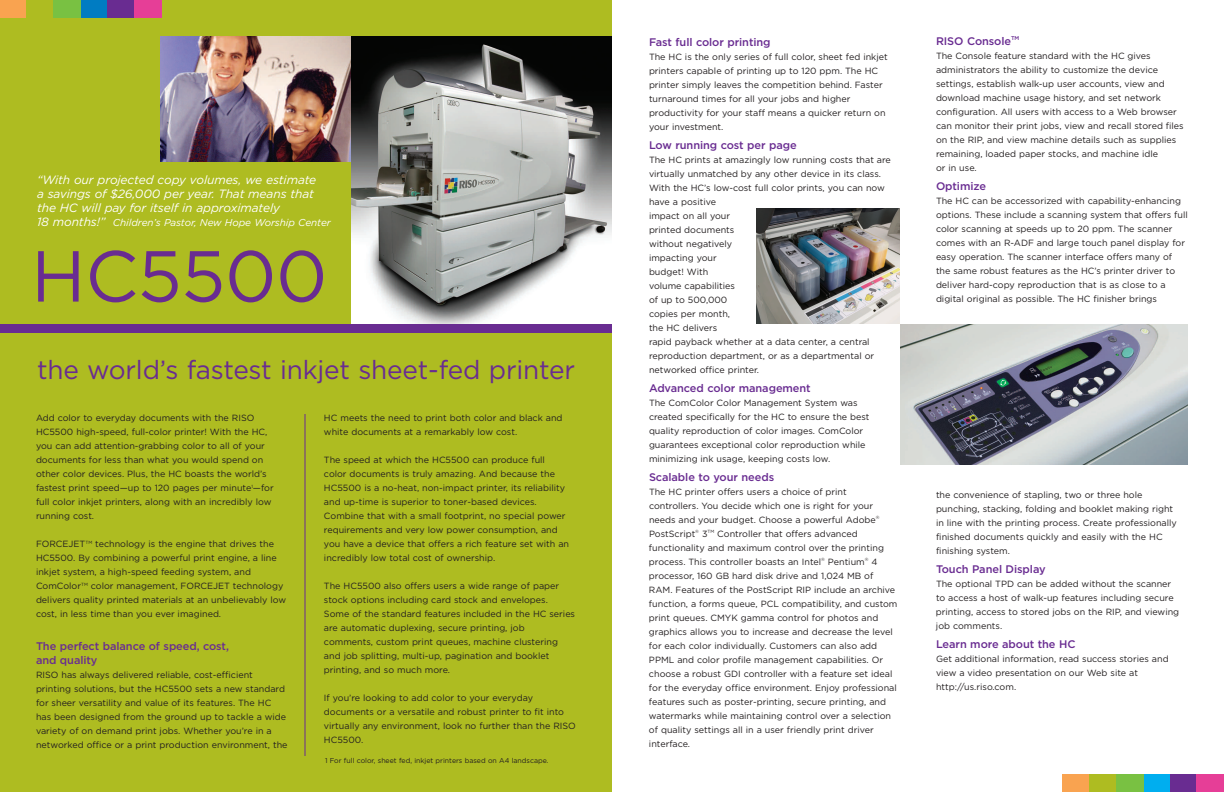
<style>
.page{position:relative;width:1224px;height:792px;background:#fff}
.page>*{position:absolute;margin:0;border:0;box-sizing:border-box;transform-origin:0 0}
.t1{font:72px "Gotham";letter-spacing:-.005em;color:#692c91}
.t2{font:26.2px "Gotham";letter-spacing:-.005em;color:#692c91}
.t3{font:italic 12px/14px "Gotham";letter-spacing:-.005em;color:#fff}
.t4{font:500 11px/14px "Gotham";letter-spacing:-.005em;color:#692c91}
.t5{font:italic 10px "Gotham";letter-spacing:-.005em;color:#fff}
.t6{font:9px/14px "Gotham";color:#231f20}
.t7{font:7px "Gotham";color:#231f20}
.s1{font-size:12px}
</style>
<div class="page">
<div style="left:0;top:0;width:612px;height:792px;background:#aebc21"></div>
<div style="left:0;top:324px;width:612px;height:9px;background:#692c91"></div>
<hr style="left:305px;top:414px;width:1px;height:342px;background:#692c91">
<img style="left:351px;top:36px;width:261px;height:288px">
<img style="left:756px;top:209px;width:144px;height:115px">
<img style="left:900px;top:324px;width:288px;height:141px">
<img style="left:161px;top:36px;width:190px;height:126px">
<div style="left:80px;top:0;width:28px;height:18px;background:#007cc2"></div>
<div style="left:0;top:0;width:27px;height:18px;background:#f9a350"></div>
<div style="left:54px;top:0;width:27px;height:18px;background:#79c142"></div>
<div style="left:107px;top:0;width:28px;height:18px;background:#692c91"></div>
<div style="left:134px;top:0;width:28px;height:18px;background:#e63e97"></div>
<div style="left:1143px;top:774px;width:28px;height:18px;background:#00aeef"></div>
<div style="left:1062px;top:774px;width:28px;height:18px;background:#f9a350"></div>
<div style="left:1090px;top:774px;width:27px;height:18px;background:#aebc21"></div>
<div style="left:1116px;top:774px;width:28px;height:18px;background:#79c142"></div>
<div style="left:1170px;top:774px;width:27px;height:18px;background:#692c91"></div>
<div style="left:1196px;top:774px;width:28px;height:18px;background:#e63e97"></div>
<h3 class="t3" style="left:37px;top:173px;width:281px">“With our projected copy volumes, we estimate a savings of $26,000 per year. That means that the HC will pay for itself in approximately</h3>
<p class="t5" style="left:37px;top:216px;width:295px"><span class="s1">18 months!”</span> Children’s Pastor, New Hope Worship Center</p>
<h1 class="t1" style="left:31px;top:235px;width:298px">HC5500</h1>
<h2 class="t2" style="left:37px;top:355px;width:540px">the world’s fastest inkjet sheet-fed printer</h2>
<p class="t6" style="left:36px;top:411px;width:239px">Add color to everyday documents with the RISO HC5500 high-speed, full-color printer! With the HC, you can add attention-grabbing color to all of your documents for less than what you would spend on other color devices. Plus, the HC boasts the world’s fastest print speed—up to 120 pages per minute<sup>1</sup>—for full color inkjet printers, along with an incredibly low running cost.</p>
<p class="t6" style="left:36px;top:537px;width:252px">FORCEJET<sup>TM</sup> technology is the engine that drives the HC5500. By combining a powerful print engine, a line inkjet system, a high-speed feeding system, and ComColor<sup>TM</sup> color management, FORCEJET technology delivers quality printed materials at an unbelievably low cost, in less time than you ever imagined.</p>
<p class="t4" style="left:36px;top:639px;width:195px">The perfect balance of speed, cost, and quality</p>
<p class="t6" style="left:36px;top:668px;width:253px">RISO has always delivered reliable, cost-efficient printing solutions, but the HC5500 sets a new standard for sheer versatility and value of its features. The HC has been designed from the ground up to tackle a wide variety of on demand print jobs. Whether you’re in a networked office or a print production environment, the</p>
<p class="t6" style="left:324px;top:411px;width:240px">HC meets the need to print both color and black and white documents at a remarkably low cost.</p>
<p class="t6" style="left:324px;top:453px;width:247px">The speed at which the HC5500 can produce full color documents is truly amazing. And because the HC5500 is a no-heat, non-impact printer, its reliability and up-time is superior to toner-based devices.<br>Combine that with a small footprint, no special power requirements and very low power consumption, and you have a device that offers a rich feature set with an incredibly low total cost of ownership.</p>
<p class="t6" style="left:324px;top:579px;width:253px">The HC5500 also offers users a wide range of paper stock options including card stock and envelopes.<br>Some of the standard features included in the HC series are automatic duplexing, secure printing, job comments, custom print queues, machine clustering and job splitting, multi-up, pagination and booklet printing, and so much more.</p>
<p class="t6" style="left:324px;top:691px;width:253px">If you’re looking to add color to your everyday documents or a versatile and robust printer to fit into virtually any environment, look no further than the RISO HC5500.</p>
<p class="t7" style="left:325px;top:756px;width:225px">1 For full color, sheet fed, inkjet printers based on A4 landscape.</p>
<p class="t4" style="left:649px;top:35px;width:123px">Fast full color printing</p>
<p class="t6" style="left:649px;top:50px;width:240px">The HC is the only series of full color, sheet fed inkjet printers capable of printing up to 120 ppm. The HC printer simply leaves the competition behind. Faster turnaround times for all your jobs and higher productivity for your staff means a quicker return on your investment.</p>
<p class="t4" style="left:649px;top:138px;width:149px">Low running cost per page</p>
<p class="t6" style="left:649px;top:153px;width:243px">The HC prints at amazingly low running costs that are virtually unmatched by any other device in its class.<br>With the HC’s low-cost full color prints, you can now have a positive<br>impact on all your<br>printed documents<br>without negatively<br>impacting your<br>budget! With<br>volume capabilities<br>of up to 500,000<br>copies per month,<br>the HC delivers<br>rapid payback whether at a data center, a central reproduction department, or as a departmental or networked office printer.</p>
<p class="t4" style="left:649px;top:381px;width:163px">Advanced color management</p>
<p class="t6" style="left:649px;top:396px;width:222px">The ComColor Color Management System was created specifically for the HC to ensure the best quality reproduction of color images. ComColor guarantees exceptional color reproduction while minimizing ink usage, keeping costs low.</p>
<p class="t4" style="left:649px;top:470px;width:127px">Scalable to your needs</p>
<p class="t6" style="left:649px;top:485px;width:250px">The HC printer offers users a choice of print controllers. You decide which one is right for your needs and your budget. Choose a powerful Adobe<sup>® </sup>PostScript<sup>®</sup> 3<sup>TM</sup> Controller that offers advanced functionality and maximum control over the printing process. This controller boasts an Intel<sup>®</sup> Pentium<sup>®</sup> 4 processor, 160 GB hard disk drive and 1,024 MB of RAM. Features of the PostScript RIP include an archive function, a forms queue, PCL compatibility, and custom print queues. CMYK gamma control for photos and graphics allows you to increase and decrease the level for each color individually. Customers can also add PPML and color profile management capabilities. Or choose a robust GDI controller with a feature set ideal for the everyday office environment. Enjoy professional features such as poster-printing, secure printing, and watermarks while maintaining control over a selection of quality settings all in a user friendly print driver interface.</p>
<p class="t4" style="left:936px;top:34px;width:85px">RISO Console<sup>TM</sup></p>
<p class="t6" style="left:936px;top:49px;width:249px">The Console feature standard with the HC gives administrators the ability to customize the device settings, establish walk-up user accounts, view and download machine usage history, and set network configuration. All users with access to a Web browser can monitor their print jobs, view and recall stored files on the RIP, and view machine details such as supplies remaining, loaded paper stocks, and machine idle<br>or in use.</p>
<p class="t4" style="left:936px;top:179px;width:52px">Optimize</p>
<p class="t6" style="left:936px;top:194px;width:253px">The HC can be accessorized with capability-enhancing options. These include a scanning system that offers full color scanning at speeds up to 20 ppm. The scanner comes with an R-ADF and large touch panel display for easy operation. The scanner interface offers many of the same robust features as the HC’s printer driver to deliver hard-copy reproduction that is as close to a digital original as possible. The HC finisher brings</p>
<p class="t6" style="left:936px;top:488px;width:242px">the convenience of stapling, two or three hole punching, stacking, folding and booklet making right in line with the printing process. Create professionally finished documents quickly and easily with the HC finishing system.</p>
<p class="t4" style="left:936px;top:562px;width:111px">Touch Panel Display</p>
<p class="t6" style="left:936px;top:577px;width:245px">The optional TPD can be added without the scanner to access a host of walk-up features including secure printing, access to stored jobs on the RIP, and viewing job comments.</p>
<p class="t4" style="left:936px;top:637px;width:141px">Learn more about the HC</p>
<p class="t6" style="left:936px;top:652px;width:234px">Get additional information, read success stories and view a video presentation on our Web site at http://us.riso.com.</p>
</div>
